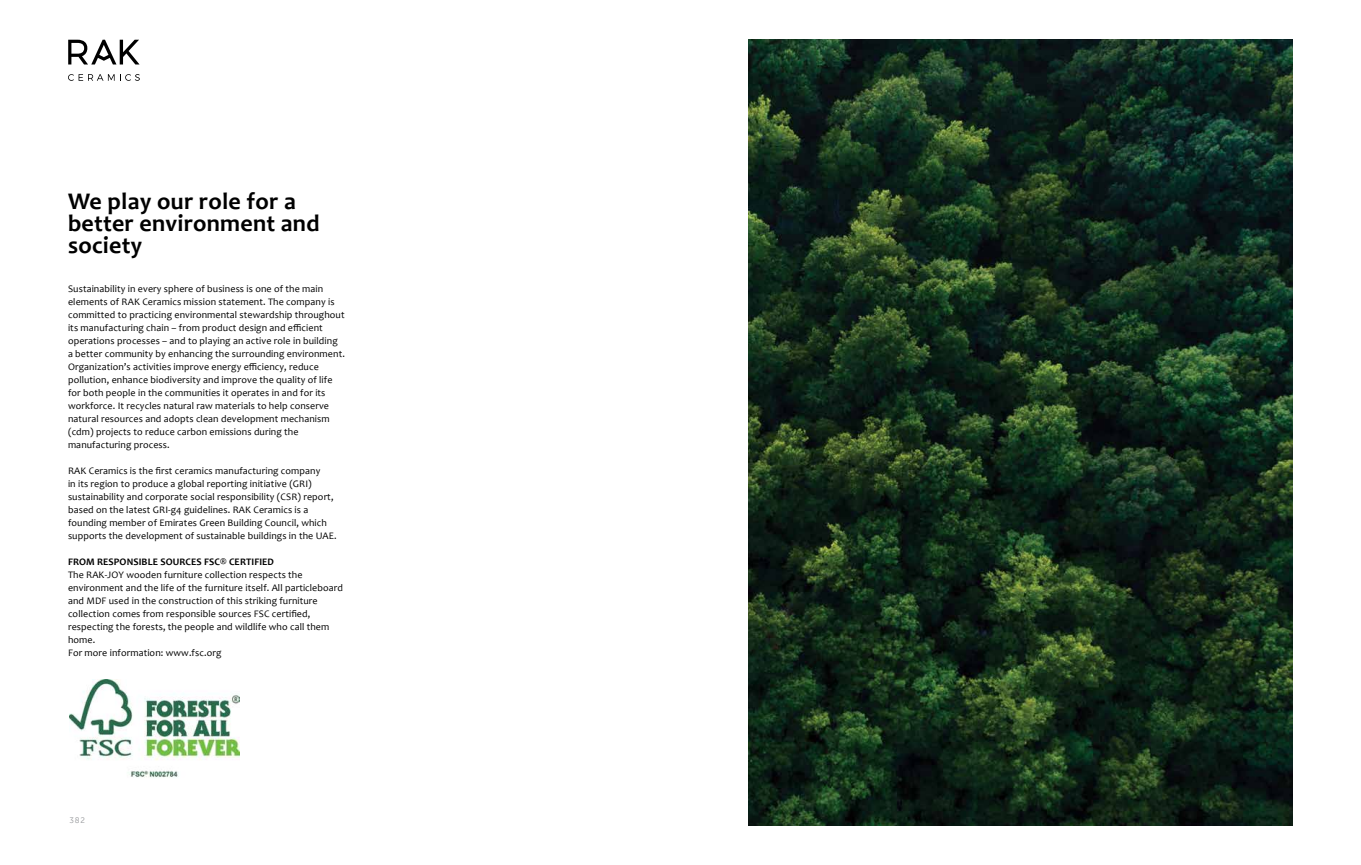
<style>
.page{position:relative;width:1361px;height:865px;background:#fff}
.page>*{position:absolute;margin:0;border:0;box-sizing:border-box;transform-origin:0 0}
.t1{font:700 24px/22px "Candara";letter-spacing:.01em;color:#000}
.t2{font:10px/13px "Candara";letter-spacing:.01em;color:#000}
.t3{font:700 10px "Candara";letter-spacing:.01em;color:#000}
.t4{font:8px "Museo Sans 300";color:#939598}
</style>
<div class="page">
<img style="left:748px;top:40px;width:545px;height:785px">
<svg style="left:68px;top:74px;width:72px;height:7px"></svg>
<svg style="left:68px;top:40px;width:71px;height:24px"></svg>
<img style="left:69px;top:679px;width:170px;height:99px">
<h1 class="t1" style="left:68px;top:190px;width:253px">We play our role for a better environment and society</h1>
<p class="t2" style="left:68px;top:282px;width:278px">Sustainability in every sphere of business is one of the main elements of RAK Ceramics mission statement. The company is committed to practicing environmental stewardship throughout its manufacturing chain – from product design and efficient operations processes – and to playing an active role in building a better community by enhancing the surrounding environment.<br>Organization’s activities improve energy efficiency, reduce pollution, enhance biodiversity and improve the quality of life for both people in the communities it operates in and for its workforce. It recycles natural raw materials to help conserve natural resources and adopts clean development mechanism (cdm) projects to reduce carbon emissions during the manufacturing process.</p>
<p class="t2" style="left:68px;top:464px;width:270px">RAK Ceramics is the first ceramics manufacturing company<br>in its region to produce a global reporting initiative (GRI) sustainability and corporate social responsibility (CSR) report, based on the latest GRI-g4 guidelines. RAK Ceramics is a founding member of Emirates Green Building Council, which supports the development of sustainable buildings in the UAE.</p>
<p class="t3" style="left:68px;top:556px;width:207px">FROM RESPONSIBLE SOURCES FSC® CERTIFIED</p>
<p class="t2" style="left:68px;top:568px;width:276px">The RAK-JOY wooden furniture collection respects the environment and the life of the furniture itself. All particleboard and MDF used in the construction of this striking furniture collection comes from responsible sources FSC certified, respecting the forests, the people and wildlife who call them home.<br>For more information: www.fsc.org</p>
<p class="t4" style="left:69px;top:816px;width:17px">382</p>
</div>
